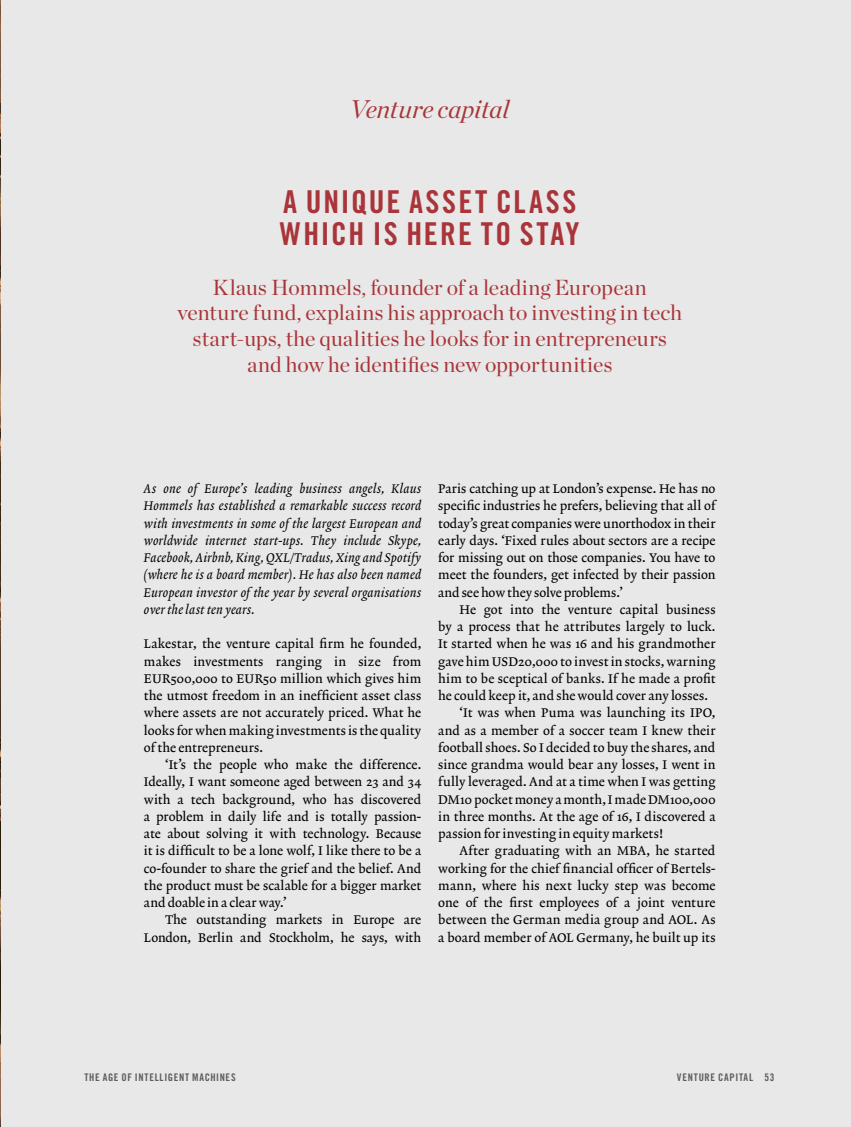
<style>
.page{position:relative;width:851px;height:1127px;background:#fff}
.page>*{position:absolute;margin:0;border:0;box-sizing:border-box;transform-origin:0 0}
.t1{font:31.5px/31.5px "Trade Gothic LT Std Bd Cn 20";letter-spacing:.065em;color:#a93439}
.t2{font:italic 25.5px "Chronicle Display";letter-spacing:-.005em;color:#a93439}
.t3{font:21.75px/26px "Chronicle Display";letter-spacing:.005em;color:#a93439;text-align:center}
.t4{font:12.75px/17.2px "Lexicon No 2 Roman A Txt";letter-spacing:.005em;color:#000;text-align:justify}
.t5{font:12.75px/17.2px "Lexicon No 2 Italic A Txt";letter-spacing:.015em;color:#000;text-align:justify}
.t6{font:10.5px "Trade Gothic LT Std Bd Cn 20";letter-spacing:.065em;color:#5f5e5e}
</style>
<div class="page">
<div style="left:0;top:0;width:850px;height:1127px;background:#e8e8e8"></div>
<img style="left:0;top:0;width:1px;height:1127px">
<h2 class="t2" style="left:350px;top:89px;width:161px">Venture capital</h2>
<h1 class="t1" style="left:280px;top:186px;width:301px">A UNIQUE ASSET CLASS<br>WHICH IS HERE TO STAY</h1>
<h3 class="t3" style="left:177px;top:272px;width:506px">Klaus Hommels, founder of a leading European venture fund, explains his approach to investing in tech start-ups, the qualities he looks for in entrepreneurs and how he identifies new opportunities</h3>
<p class="t5" style="left:144px;top:480px;width:279px">As one of Europe’s leading business angels, Klaus Hommels has established a remarkable success record with investments in some of the largest European and worldwide internet start-ups. They include Skype, Facebook, Airbnb, King, QXL/Tradus, Xing and Spotify (where he is a board member). He has also been named European investor of the year by several organisations over the last ten years.</p>
<p class="t4" style="left:144px;top:636px;width:279px">Lakestar, the venture capital firm he founded, makes investments ranging in size from EUR500,000 to EUR50 million which gives him the utmost freedom in an inefficient asset class where assets are not accurately priced. What he looks for when making investments is the quality of the entrepreneurs.</p>
<p class="t4" style="left:144px;top:757px;width:279px;text-indent:21px">‘It’s the people who make the difference.<br>Ideally, I want someone aged between 23 and 34 with a tech background, who has discovered a problem in daily life and is totally passion&shy;ate about solving it with technology. Because it is difficult to be a lone wolf, I like there to be a co-founder to share the grief and the belief. And the product must be scalable for a bigger market and doable in a clear way.’</p>
<p class="t4" style="left:144px;top:912px;width:279px;text-align:right">The outstanding markets in Europe are<br>London, Berlin and Stockholm, he says, with</p>
<p class="t4" style="left:438px;top:481px;width:279px">Paris catching up at London’s expense. He has no specific industries he prefers, believing that all of today’s great companies were unorthodox in their early days. ‘Fixed rules about sectors are a recipe for missing out on those companies. You have to meet the founders, get infected by their passion and see how they solve problems.’</p>
<p class="t4" style="left:459px;top:601px;width:257px">He got into the venture capital business</p>
<p class="t4" style="left:438px;top:619px;width:279px">by a process that he attributes largely to luck.</p>
<p class="t4" style="left:438px;top:636px;width:279px">It started when he was 16 and his grandmother</p>
<p class="t4" style="left:438px;top:653px;width:279px">gave him USD20,000 to invest in stocks, warning</p>
<p class="t4" style="left:438px;top:670px;width:279px">him to be sceptical of banks. If he made a profit</p>
<p class="t4" style="left:438px;top:688px;width:271px">he could keep it, and she would cover any losses.</p>
<p class="t4" style="left:459px;top:705px;width:257px">‘It was when Puma was launching its IPO,</p>
<p class="t4" style="left:438px;top:722px;width:279px">and as a member of a soccer team I knew their</p>
<p class="t4" style="left:438px;top:739px;width:279px">football shoes. So I decided to buy the shares, and</p>
<p class="t4" style="left:438px;top:757px;width:279px">since grandma would bear any losses, I went in</p>
<p class="t4" style="left:438px;top:774px;width:279px">fully leveraged. And at a time when I was getting</p>
<p class="t4" style="left:438px;top:791px;width:279px">DM10 pocket money a month, I made DM100,000</p>
<p class="t4" style="left:438px;top:808px;width:279px">in three months. At the age of 16, I discovered a</p>
<p class="t4" style="left:438px;top:826px;width:226px">passion for investing in equity markets!</p>
<p class="t4" style="left:459px;top:843px;width:257px">After graduating with an MBA, he started</p>
<p class="t4" style="left:438px;top:860px;width:279px">working for the chief financial officer of Bertels-</p>
<p class="t4" style="left:438px;top:877px;width:279px">mann, where his next lucky step was become</p>
<p class="t4" style="left:438px;top:895px;width:279px">one of the first employees of a joint venture</p>
<p class="t4" style="left:438px;top:912px;width:279px">between the German media group and AOL. As</p>
<p class="t4" style="left:438px;top:929px;width:279px">a board member of AOL Germany, he built up its</p>
<p class="t6" style="left:84px;top:1071px;width:153px">THE AGE OF INTELLIGENT MACHINES</p>
<p class="t6" style="left:677px;top:1071px;width:99px">VENTURE CAPITAL 53</p>
</div>
